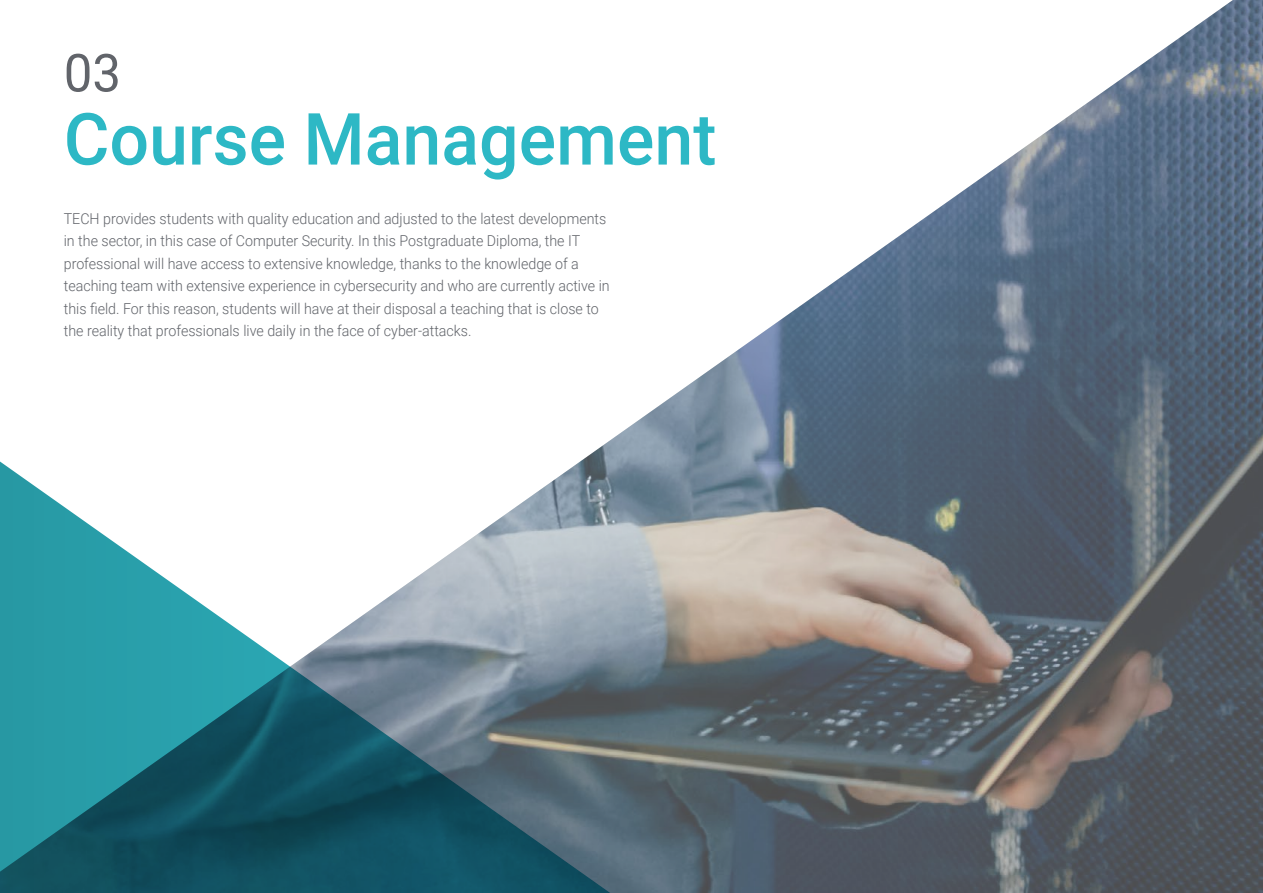
<style>
.page{position:relative;width:1263px;height:893px;background:#fff}
.page>*{position:absolute;margin:0;border:0;box-sizing:border-box;transform-origin:0 0}
.t1{font:500 72px "Roboto";color:#2db8c5}
.t2{font:52.5px "Roboto";color:#61646a}
.t3{font:300 15px/22.5px "Roboto";color:#61646a;scale:.95 1}
</style>
<div class="page">
<img style="left:602px;top:0;width:661px;height:893px">
<svg style="left:0;top:446px;width:640px;height:447px"></svg>
<h2 class="t2" style="left:64px;top:36px;width:59px">03</h2>
<h1 class="t1" style="left:64px;top:89px;width:654px">Course Management</h1>
<p class="t3" style="left:64px;top:207px;width:576px">TECH provides students with quality education and adjusted to the latest developments in the sector, in this case of Computer Security. In this Postgraduate Diploma, the IT professional will have access to extensive knowledge, thanks to the knowledge of a teaching team with extensive experience in cybersecurity and who are currently active in this field. For this reason, students will have at their disposal a teaching that is close to the reality that professionals live daily in the face of cyber-attacks.</p>
</div>
